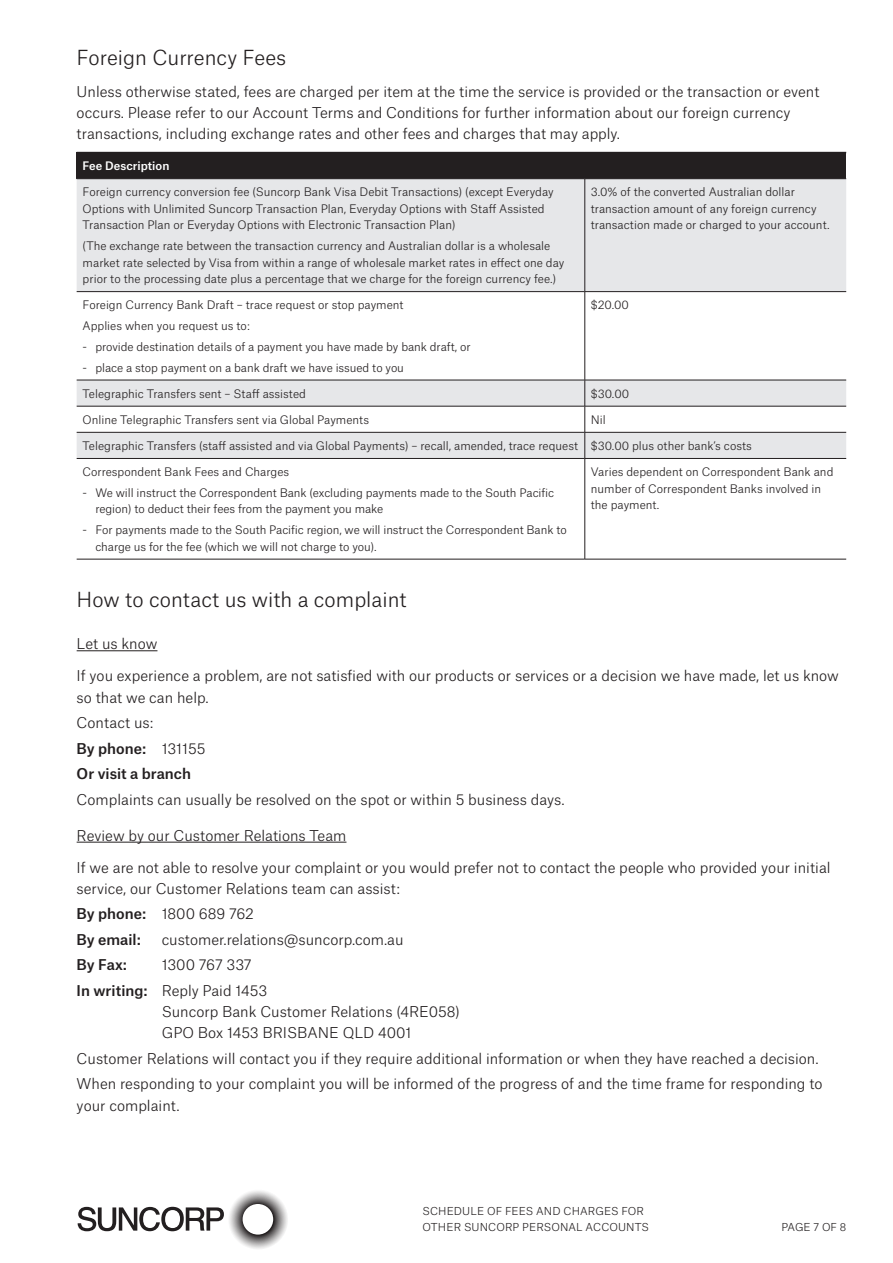
<style>
.page{position:relative;width:893px;height:1263px;background:#fff}
.page>*{position:absolute;margin:0;border:0;box-sizing:border-box;transform-origin:0 0}
.Sun_A4_H2__Heading_2{font:300 19.8px "Atlas Grotesk";color:#231f20}
.Sun_A4_Body_Text_Level_1{font:300 14.25px/21.3px "Atlas Grotesk";color:#231f20}
.Sun_A4_Body_Text_Level_1-2{font:500 14.25px "Atlas Grotesk";color:#231f20}
.Sun_A4_H3__Heading_3__nonTOC{font:300 14.25px "Atlas Grotesk";color:#231f20}
.Sun_A4_Table_body_text{font:300 11.25px/16.5px "Atlas Grotesk";color:#231f20}
.Sun_A4_T1__Table_Heading_1{font:500 11.25px "Atlas Grotesk";color:#fff}
.t1{font:300 10.5px/16.2px "Atlas Grotesk";letter-spacing:.01em;color:#231f20}
.s1{font-weight:300}
.s2{font-weight:500}
</style>
<div class="page">
<svg style="left:78px;top:1191px;width:210px;height:58px"></svg>
<hr style="left:77px;top:650px;width:80px;height:1px;background:#231f20">
<hr style="left:77px;top:842px;width:269px;height:1px;background:#231f20">
<div style="left:77px;top:153px;width:769px;height:26px;background:#231f20"></div>
<svg style="left:77px;top:179px;width:769px;height:279px;fill:#e6e7e9"></svg>
<hr style="left:77px;top:152px;width:508px;height:1px;background:#231f20">
<hr style="left:585px;top:152px;width:261px;height:1px;background:#231f20">
<hr style="left:585px;top:179px;width:1px;height:112px;background:#231f20">
<hr style="left:585px;top:292px;width:1px;height:88px;background:#231f20">
<svg style="left:585px;top:381px;width:1px;height:77px"></svg>
<hr style="left:585px;top:459px;width:1px;height:100px;background:#231f20">
<hr style="left:77px;top:291px;width:508px;height:1px;background:#231f20">
<hr style="left:585px;top:291px;width:261px;height:1px;background:#231f20">
<hr style="left:77px;top:380px;width:508px;height:1px;background:#231f20">
<hr style="left:585px;top:380px;width:261px;height:1px;background:#231f20">
<hr style="left:77px;top:406px;width:508px;height:1px;background:#231f20">
<hr style="left:585px;top:406px;width:261px;height:1px;background:#231f20">
<hr style="left:77px;top:432px;width:508px;height:1px;background:#231f20">
<hr style="left:585px;top:432px;width:261px;height:1px;background:#231f20">
<hr style="left:77px;top:458px;width:508px;height:1px;background:#231f20">
<hr style="left:585px;top:458px;width:261px;height:1px;background:#231f20">
<hr style="left:77px;top:559px;width:508px;height:1px;background:#231f20">
<hr style="left:585px;top:559px;width:261px;height:1px;background:#231f20">
<p class="Sun_A4_H2__Heading_2" style="left:77px;top:42px;width:211px">Foreign Currency Fees</p>
<p class="Sun_A4_Body_Text_Level_1" style="left:77px;top:79px;width:744px">Unless otherwise stated, fees are charged per item at the time the service is provided or the transaction or event occurs. Please refer to our Account Terms and Conditions for further information about our foreign currency transactions, including exchange rates and other fees and charges that may apply.</p>
<p class="Sun_A4_T1__Table_Heading_1" style="left:83px;top:157px;width:88px">Fee Description</p>
<p class="Sun_A4_Table_body_text" style="left:83px;top:183px;width:473px">Foreign currency conversion fee (Suncorp Bank Visa Debit Transactions) (except Everyday<br>Options with Unlimited Suncorp Transaction Plan, Everyday Options with Staff Assisted<br>Transaction Plan or Everyday Options with Electronic Transaction Plan)</p>
<p class="Sun_A4_Table_body_text" style="left:83px;top:236px;width:483px">(The exchange rate between the transaction currency and Australian dollar is a wholesale market rate selected by Visa from within a range of wholesale market rates in effect one day prior to the processing date plus a percentage that we charge for the foreign currency fee.)</p>
<p class="Sun_A4_Table_body_text" style="left:591px;top:183px;width:240px">3.0% of the converted Australian dollar transaction amount of any foreign currency transaction made or charged to your account.</p>
<p class="Sun_A4_Table_body_text" style="left:83px;top:296px;width:322px">Foreign Currency Bank Draft – trace request or stop payment</p>
<p class="Sun_A4_Table_body_text" style="left:83px;top:316px;width:169px">Applies when you request us to:</p>
<p class="Sun_A4_Table_body_text" style="left:83px;top:337px;width:390px">- provide destination details of a payment you have made by bank draft, or</p>
<p class="Sun_A4_Table_body_text" style="left:83px;top:358px;width:323px">- place a stop payment on a bank draft we have issued to you</p>
<p class="Sun_A4_Table_body_text" style="left:591px;top:296px;width:40px">$20.00</p>
<p class="Sun_A4_Table_body_text" style="left:83px;top:384px;width:225px">Telegraphic Transfers sent – Staff assisted</p>
<p class="Sun_A4_Table_body_text" style="left:591px;top:384px;width:40px">$30.00</p>
<p class="Sun_A4_Table_body_text" style="left:83px;top:410px;width:288px">Online Telegraphic Transfers sent via Global Payments</p>
<p class="Sun_A4_Table_body_text" style="left:591px;top:410px;width:16px">Nil</p>
<p class="Sun_A4_Table_body_text" style="left:83px;top:436px;width:497px">Telegraphic Transfers (staff assisted and via Global Payments) – recall, amended, trace request</p>
<p class="Sun_A4_Table_body_text" style="left:591px;top:436px;width:163px">$30.00 plus other bank’s costs</p>
<p class="Sun_A4_Table_body_text" style="left:83px;top:462px;width:208px">Correspondent Bank Fees and Charges</p>
<p class="Sun_A4_Table_body_text" style="left:95px;top:483px;width:460px;text-indent:-13px">- We will instruct the Correspondent Bank (excluding payments made to the South Pacific region) to deduct their fees from the payment you make</p>
<p class="Sun_A4_Table_body_text" style="left:95px;top:520px;width:473px;text-indent:-13px">- For payments made to the South Pacific region, we will instruct the Correspondent Bank to charge us for the fee (which we will not charge to you).</p>
<p class="Sun_A4_Table_body_text" style="left:591px;top:462px;width:244px">Varies dependent on Correspondent Bank and number of Correspondent Banks involved in the payment.</p>
<p class="Sun_A4_H2__Heading_2" style="left:77px;top:584px;width:332px">How to contact us with a complaint</p>
<p class="Sun_A4_H3__Heading_3__nonTOC" style="left:77px;top:633px;width:82px">Let us know</p>
<p class="Sun_A4_Body_Text_Level_1" style="left:77px;top:664px;width:764px">If you experience a problem, are not satisfied with our products or services or a decision we have made, let us know so that we can help.</p>
<p class="Sun_A4_Body_Text_Level_1" style="left:77px;top:710px;width:78px">Contact us:</p>
<p class="Sun_A4_Body_Text_Level_1-2" style="left:77px;top:736px;width:130px">By phone: <span class="s1">131155</span></p>
<p class="Sun_A4_Body_Text_Level_1-2" style="left:77px;top:762px;width:116px">Or visit a branch</p>
<p class="Sun_A4_Body_Text_Level_1" style="left:77px;top:787px;width:489px">Complaints can usually be resolved on the spot or within 5 business days.</p>
<p class="Sun_A4_H3__Heading_3__nonTOC" style="left:77px;top:824px;width:271px">Review by our Customer Relations Team</p>
<p class="Sun_A4_Body_Text_Level_1" style="left:77px;top:855px;width:755px">If we are not able to resolve your complaint or you would prefer not to contact the people who provided your initial service, our Customer Relations team can assist:</p>
<p class="Sun_A4_Body_Text_Level_1" style="left:77px;top:902px;width:179px"><span class="s2">By phone:</span> 1800 689 762</p>
<p class="Sun_A4_Body_Text_Level_1-2" style="left:77px;top:928px;width:66px">By email:</p>
<p class="Sun_A4_Body_Text_Level_1" style="left:162px;top:927px;width:243px">customer.relations@suncorp.com.au</p>
<p class="Sun_A4_Body_Text_Level_1-2" style="left:77px;top:953px;width:52px">By Fax:</p>
<p class="Sun_A4_Body_Text_Level_1" style="left:162px;top:953px;width:91px">1300 767 337</p>
<p class="Sun_A4_Body_Text_Level_1" style="left:162px;top:978px;width:300px;text-indent:-85px"><span class="s2">In writing:</span> Reply Paid 1453<br>Suncorp Bank Customer Relations (4RE058)<br>GPO Box 1453 BRISBANE QLD 4001</p>
<p class="Sun_A4_Body_Text_Level_1" style="left:77px;top:1046px;width:743px">Customer Relations will contact you if they require additional information or when they have reached a decision.</p>
<p class="Sun_A4_Body_Text_Level_1" style="left:77px;top:1072px;width:747px">When responding to your complaint you will be informed of the progress of and the time frame for responding to your complaint.</p>
<p class="t1" style="left:422px;top:1201px;width:228px">SCHEDULE OF FEES AND CHARGES FOR<br>OTHER SUNCORP PERSONAL ACCOUNTS</p>
<p class="t1" style="left:781px;top:1217px;width:66px">PAGE 7 OF 8</p>
</div>
